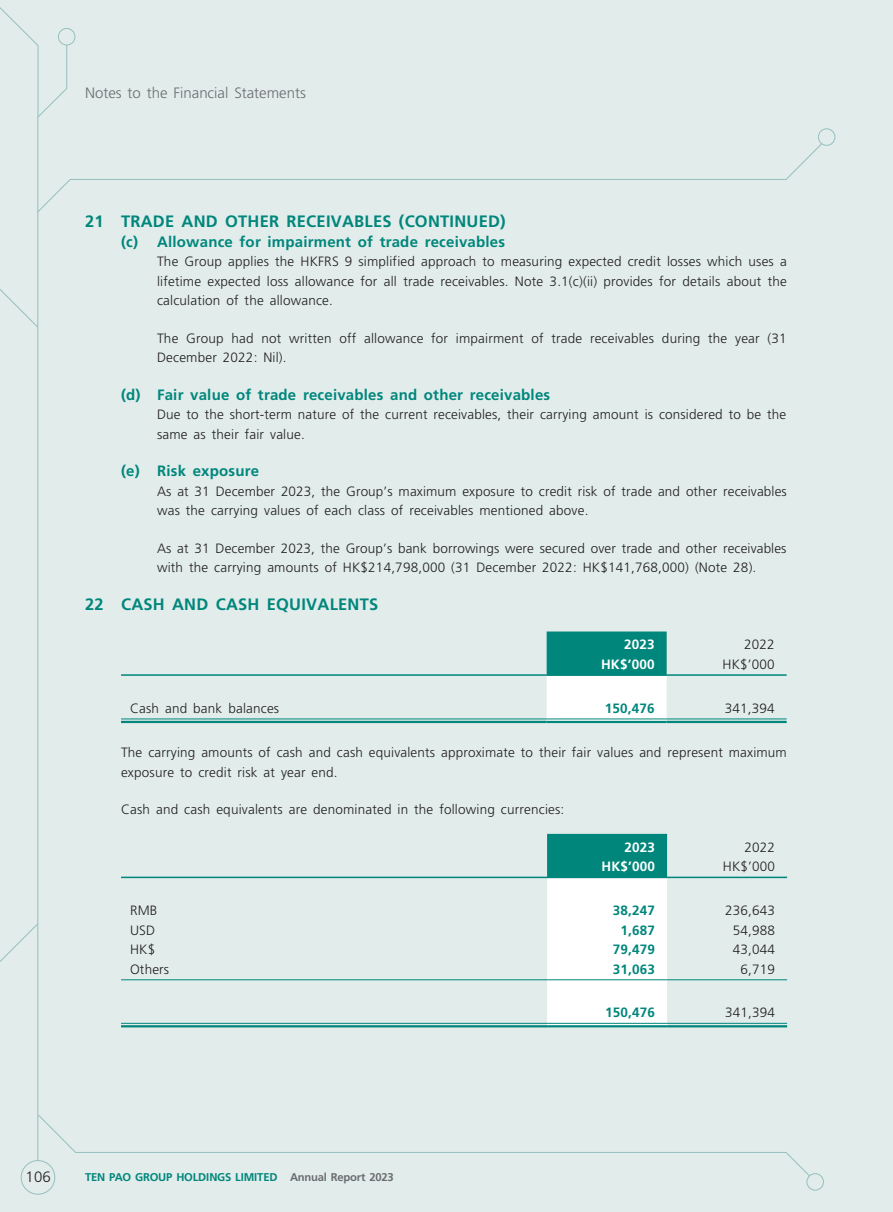
<style>
.page{position:relative;width:893px;height:1212px;background:#e1eceb}
.page>*{position:absolute;margin:0;border:0;box-sizing:border-box;transform-origin:0 0}
._03_H1{font:700 16.5px "Frutiger LT Std";letter-spacing:.015em;color:#00867b}
._04___H2{font:700 15px "Frutiger LT Std";letter-spacing:.015em;color:#00867b}
.t1{font:300 15px "Frutiger LT Std";color:#6c6d70}
.t2{font:300 15px "Frutiger LT Std";color:#231f20}
._01_Body_Text{font:300 13.5px/19.5px "Frutiger LT Std";letter-spacing:.015em;color:#231f20}
._01_Body_Text-2{font:700 13.5px "Frutiger LT Std";letter-spacing:.015em;color:#00867b}
._15_Table_Stub{font:300 13.5px "Frutiger LT Std";letter-spacing:.015em;color:#231f20}
._01_Body_Text-3{font:700 13.5px "Frutiger LT Std";letter-spacing:.015em;color:#fff}
.t3{font:700 11.25px "Frutiger LT Std";letter-spacing:-.015em;color:#00867b}
.s1{color:#6c6d70}
</style>
<div class="page">
<svg style="left:68px;top:142px;width:755px;height:40px"></svg>
<div style="left:21px;top:1160px;width:34px;height:34px;border:1px solid #96c0be;border-radius:50%"></div>
<div style="left:818px;top:128px;width:17px;height:18px;border:1px solid #96c0be;border-radius:50%"></div>
<div style="left:58px;top:28px;width:17px;height:17px;border:1px solid #96c0be;border-radius:50%"></div>
<svg style="left:37px;top:1144px;width:774px;height:33px"></svg>
<div style="left:807px;top:1173px;width:17px;height:17px;border:1px solid #96c0be;border-radius:50%"></div>
<svg style="left:0;top:7px;width:68px;height:1154px"></svg>
<svg style="left:547px;top:631px;width:120px;height:90px;background:#80c2bd"></svg>
<hr style="left:121px;top:674px;width:426px;height:2px;background:#00867b">
<hr style="left:547px;top:674px;width:120px;height:2px;background:#00867b">
<hr style="left:667px;top:674px;width:120px;height:2px;background:#00867b">
<hr style="left:121px;top:718px;width:426px;height:1px;background:#00867b">
<hr style="left:121px;top:721px;width:426px;height:2px;background:#00867b">
<hr style="left:547px;top:718px;width:120px;height:1px;background:#00867b">
<hr style="left:547px;top:721px;width:120px;height:2px;background:#00867b">
<hr style="left:667px;top:718px;width:120px;height:1px;background:#00867b">
<hr style="left:667px;top:721px;width:120px;height:2px;background:#00867b">
<svg style="left:547px;top:834px;width:120px;height:191px;background:#c3e2e0"></svg>
<hr style="left:121px;top:877px;width:426px;height:1px;background:#00867b">
<hr style="left:547px;top:877px;width:120px;height:1px;background:#00867b">
<hr style="left:667px;top:877px;width:120px;height:1px;background:#00867b">
<hr style="left:121px;top:979px;width:426px;height:1px;background:#00867b">
<hr style="left:547px;top:979px;width:120px;height:1px;background:#00867b">
<hr style="left:667px;top:979px;width:120px;height:1px;background:#00867b">
<hr style="left:121px;top:1023px;width:426px;height:1px;background:#00867b">
<hr style="left:121px;top:1025px;width:426px;height:2px;background:#00867b">
<hr style="left:547px;top:1023px;width:120px;height:1px;background:#00867b">
<hr style="left:547px;top:1025px;width:120px;height:2px;background:#00867b">
<hr style="left:667px;top:1023px;width:120px;height:1px;background:#00867b">
<hr style="left:667px;top:1025px;width:120px;height:2px;background:#00867b">
<p class="t1" style="left:85px;top:84px;width:222px">Notes to the Financial Statements</p>
<p class="_03_H1" style="left:85px;top:212px;width:422px">21 TRADE AND OTHER RECEIVABLES (CONTINUED)</p>
<p class="_04___H2" style="left:121px;top:233px;width:386px">(c) Allowance for impairment of trade receivables</p>
<p class="_01_Body_Text" style="left:157px;top:252px;width:631px;text-align:justify">The Group applies the HKFRS 9 simplified approach to measuring expected credit losses which uses a lifetime expected loss allowance for all trade receivables. Note 3.1(c)(ii) provides for details about the calculation of the allowance.</p>
<p class="_01_Body_Text" style="left:157px;top:329px;width:631px">The Group had not written off allowance for impairment of trade receivables during the year (31<br>December 2022: Nil).</p>
<p class="_04___H2" style="left:121px;top:386px;width:431px">(d) Fair value of trade receivables and other receivables</p>
<p class="_01_Body_Text" style="left:157px;top:405px;width:631px">Due to the short-term nature of the current receivables, their carrying amount is considered to be the same as their fair value.</p>
<p class="_04___H2" style="left:121px;top:462px;width:140px">(e) Risk exposure</p>
<p class="_01_Body_Text" style="left:157px;top:482px;width:631px">As at 31 December 2023, the Group’s maximum exposure to credit risk of trade and other receivables was the carrying values of each class of receivables mentioned above.</p>
<p class="_01_Body_Text" style="left:157px;top:539px;width:631px">As at 31 December 2023, the Group’s bank borrowings were secured over trade and other receivables with the carrying amounts of HK$214,798,000 (31 December 2022: HK$141,768,000) (Note 28).</p>
<p class="_03_H1" style="left:85px;top:594px;width:295px">22 CASH AND CASH EQUIVALENTS</p>
<p class="_01_Body_Text-3" style="left:624px;top:637px;width:32px">2023</p>
<p class="_01_Body_Text" style="left:744px;top:635px;width:32px">2022</p>
<p class="_01_Body_Text-3" style="left:601px;top:656px;width:55px">HK$’000</p>
<p class="_01_Body_Text" style="left:722px;top:655px;width:54px">HK$’000</p>
<p class="_15_Table_Stub" style="left:130px;top:701px;width:151px">Cash and bank balances</p>
<p class="_01_Body_Text-2" style="left:605px;top:700px;width:51px">150,476</p>
<p class="_01_Body_Text" style="left:725px;top:699px;width:51px">341,394</p>
<p class="_01_Body_Text" style="left:121px;top:743px;width:667px">The carrying amounts of cash and cash equivalents approximate to their fair values and represent maximum exposure to credit risk at year end.</p>
<p class="_01_Body_Text" style="left:121px;top:800px;width:445px">Cash and cash equivalents are denominated in the following currencies:</p>
<p class="_01_Body_Text-3" style="left:624px;top:839px;width:32px">2023</p>
<p class="_01_Body_Text" style="left:744px;top:837px;width:32px">2022</p>
<p class="_01_Body_Text-3" style="left:601px;top:858px;width:55px">HK$’000</p>
<p class="_01_Body_Text" style="left:723px;top:857px;width:54px">HK$’000</p>
<p class="_15_Table_Stub" style="left:130px;top:903px;width:29px">RMB</p>
<p class="_01_Body_Text-2" style="left:613px;top:903px;width:44px">38,247</p>
<p class="_01_Body_Text" style="left:725px;top:901px;width:51px">236,643</p>
<p class="_15_Table_Stub" style="left:130px;top:922px;width:27px">USD</p>
<p class="_01_Body_Text-2" style="left:621px;top:922px;width:36px">1,687</p>
<p class="_01_Body_Text" style="left:733px;top:921px;width:44px">54,988</p>
<p class="_15_Table_Stub" style="left:130px;top:942px;width:27px">HK$</p>
<p class="_01_Body_Text-2" style="left:613px;top:942px;width:44px">79,479</p>
<p class="_01_Body_Text" style="left:733px;top:940px;width:44px">43,044</p>
<p class="_15_Table_Stub" style="left:130px;top:961px;width:41px">Others</p>
<p class="_01_Body_Text-2" style="left:613px;top:961px;width:44px">31,063</p>
<p class="_01_Body_Text" style="left:741px;top:960px;width:36px">6,719</p>
<p class="_01_Body_Text-2" style="left:605px;top:1005px;width:51px">150,476</p>
<p class="_01_Body_Text" style="left:725px;top:1003px;width:51px">341,394</p>
<p class="t2" style="left:25px;top:1168px;width:27px">106</p>
<p class="t3" style="left:85px;top:1170px;width:310px">TEN PAO GROUP HOLDINGS LIMITED <span class="s1">Annual Report 2023</span></p>
</div>
